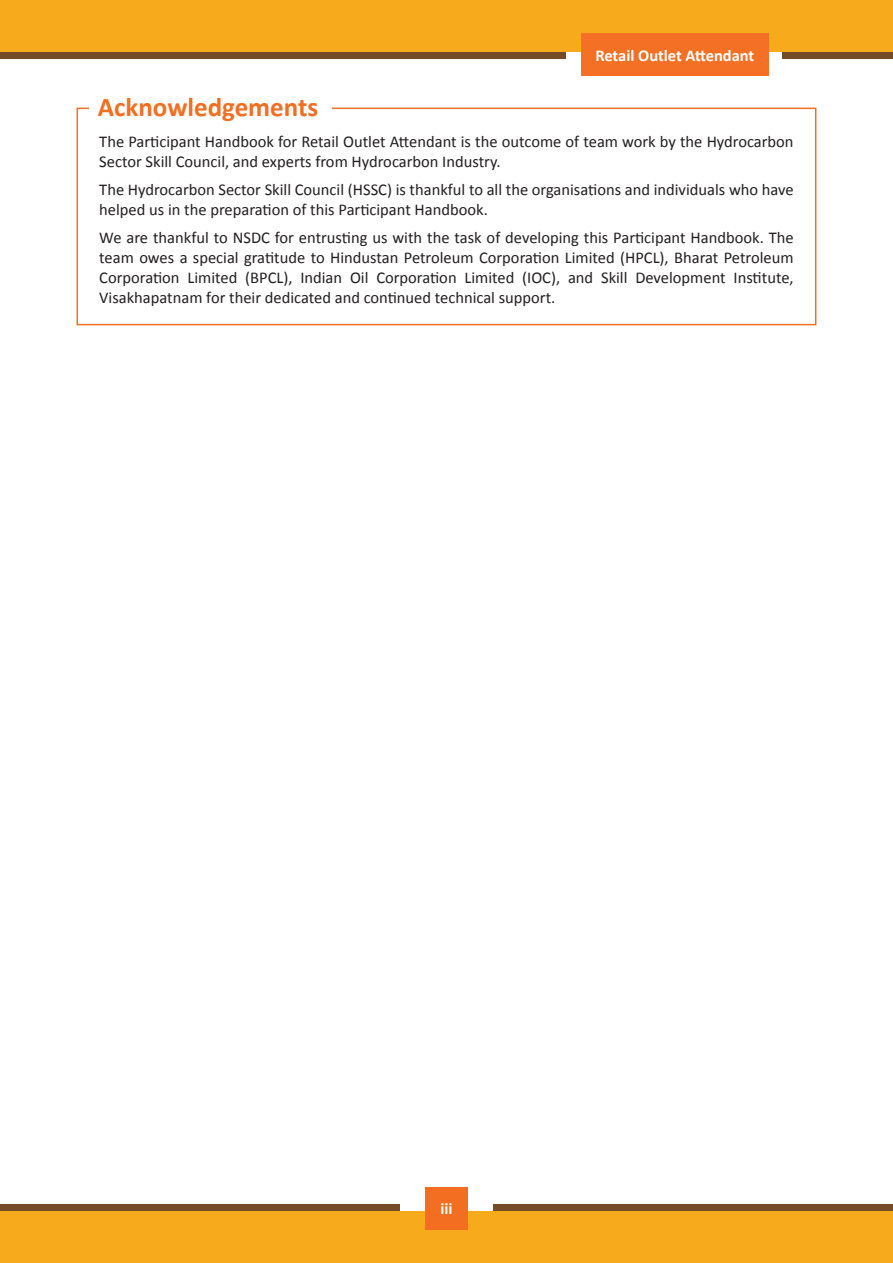
<style>
.page{position:relative;width:893px;height:1263px;background:#fff}
.page>*{position:absolute;margin:0;border:0;box-sizing:border-box;transform-origin:0 0}
.t1{font:700 27px "Calibri";color:#f36e21}
.t2{font:16.5px/19.8px "Calibri";color:#231f20}
.t3{font:700 16.5px "Calibri";color:#fff}
</style>
<div class="page">
<div style="left:0;top:1204px;width:400px;height:8px;background:#744c27"></div>
<div style="left:493px;top:1204px;width:400px;height:8px;background:#744c27"></div>
<div style="left:0;top:1212px;width:893px;height:51px;background:#f7aa1b"></div>
<div style="left:425px;top:1187px;width:43px;height:42px;background:#f36e21"></div>
<div style="left:782px;top:51px;width:111px;height:8px;background:#744c27"></div>
<div style="left:0;top:51px;width:566px;height:8px;background:#744c27"></div>
<div style="left:0;top:0;width:893px;height:51px;background:#f7aa1b"></div>
<div style="left:581px;top:34px;width:187px;height:42px;background:#f37024"></div>
<div style="left:77px;top:108px;width:739px;height:217px;border:2px solid #f36e21"></div>
<div style="left:89px;top:85px;width:243px;height:43px;background:#fff"></div>
<h1 class="t1" style="left:98px;top:90px;width:222px">Acknowledgements</h1>
<p class="t3" style="left:595px;top:45px;width:160px">Retail Outlet Attendant</p>
<p class="t2" style="left:99px;top:132px;width:696px">The Participant Handbook for Retail Outlet Attendant is the outcome of team work by the Hydrocarbon<br>Sector Skill Council, and experts from Hydrocarbon Industry.</p>
<p class="t2" style="left:99px;top:180px;width:696px">The Hydrocarbon Sector Skill Council (HSSC) is thankful to all the organisations and individuals who have helped us in the preparation of this Participant Handbook.</p>
<p class="t2" style="left:99px;top:228px;width:696px;text-align:justify">We are thankful to NSDC for entrusting us with the task of developing this Participant Handbook. The team owes a special gratitude to Hindustan Petroleum Corporation Limited (HPCL), Bharat Petroleum Corporation Limited (BPCL), Indian Oil Corporation Limited (IOC), and Skill Development Institute, Visakhapatnam for their dedicated and continued technical support.</p>
<p class="t3" style="left:440px;top:1198px;width:14px">iii</p>
</div>
